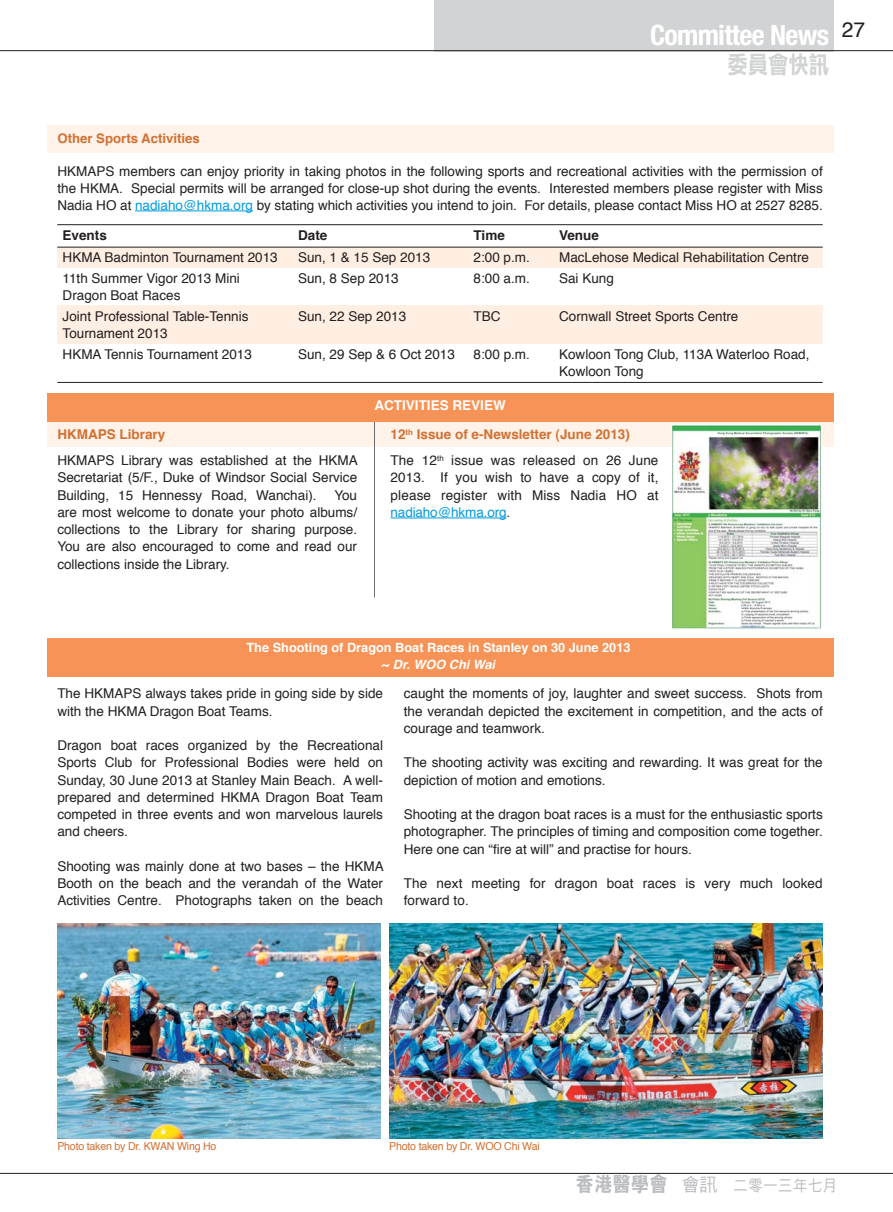
<style>
.page{position:relative;width:893px;height:1212px;background:#fff}
.page>*{position:absolute;margin:0;border:0;box-sizing:border-box;transform-origin:0 0}
.t1{font:700 condensed 28.05px "Helvetica Neue";letter-spacing:-.025em;color:#fff}
.t2{font:24px "DF Li Hei Bd HK BF";color:#d1d3d4;scale:.85 1}
.t3{font:21px "Helvetica";color:#231f20}
.t4{font:15.75px "DF Hei Md HK BF";letter-spacing:.05em;color:#bbbdc0;scale:.9 1}
.t5{font:13.5px/17.2px "Helvetica";color:#231f20;text-align:justify}
.t6{font:700 13.5px "Helvetica";color:#d27032}
.t7{font:700 13.5px "Helvetica";color:#231f20}
.t8{font:700 13.5px "Helvetica";color:#fff}
.t9{font:700 13.2px "Helvetica";color:#d27032}
.t10{font:700 12.75px/16.5px "Helvetica";color:#fff;text-align:center}
.t11{font:10.95px "Helvetica";letter-spacing:-.02em;color:#d27032}
.s1{color:#009bdf}
.s2{font-style:italic}
.s3{font-family:"DF Hei XB HK BF";font-size:19.5px}
.s4{font-size:18px}
.s5{font-size:15px}
</style>
<div class="page">
<div style="left:47px;top:125px;width:786px;height:28px;background:#fff2e8"></div>
<div style="left:57px;top:247px;width:766px;height:20px;background:#ffefe3"></div>
<div style="left:57px;top:305px;width:766px;height:39px;background:#ffefe3"></div>
<div style="left:47px;top:421px;width:786px;height:26px;background:#fff2e8"></div>
<img style="left:389px;top:923px;width:434px;height:215px">
<img style="left:57px;top:923px;width:323px;height:215px">
<hr style="left:135px;top:211px;width:118px;height:1px;background:#009bdf">
<hr style="left:391px;top:518px;width:115px;height:1px;background:#009bdf">
<img style="left:672px;top:425px;width:150px;height:205px">
<div style="left:434px;top:0;width:399px;height:51px;background:#d1d3d4"></div>
<hr style="left:0;top:50px;width:893px;height:1px;background:#231f20">
<hr style="left:0;top:1173px;width:893px;height:1px;background:#231f20">
<hr style="left:374px;top:421px;width:1px;height:176px;background:#6d6e70">
<hr style="left:57px;top:247px;width:766px;height:1px;background:#231f20">
<hr style="left:57px;top:224px;width:766px;height:1px;background:#231f20">
<hr style="left:57px;top:382px;width:766px;height:1px;background:#231f20">
<div style="left:47px;top:393px;width:786px;height:28px;background:#f79356"></div>
<div style="left:47px;top:637px;width:786px;height:39px;background:#f79356"></div>
<h1 class="t1" style="left:650px;top:25px;width:181px">Committee News</h1>
<h2 class="t2" style="left:727px;top:52px;width:122px">委員會快訊</h2>
<h3 class="t3" style="left:842px;top:21px;width:25px">27</h3>
<p class="t9" style="left:57px;top:133px;width:144px">Other Sports Activities</p>
<p class="t5" style="left:57px;top:164px;width:767px">HKMAPS members can enjoy priority in taking photos in the following sports and recreational activities with the permission of the HKMA. Special permits will be arranged for close-up shot during the events. Interested members please register with Miss Nadia HO at <span class="s1">nadiaho@hkma.org</span> by stating which activities you intend to join. For details, please contact Miss HO at 2527 8285.</p>
<p class="t7" style="left:63px;top:230px;width:46px">Events</p>
<p class="t7" style="left:298px;top:230px;width:31px">Date</p>
<p class="t7" style="left:474px;top:230px;width:33px">Time</p>
<p class="t7" style="left:559px;top:230px;width:41px">Venue</p>
<p class="t5" style="left:63px;top:249px;width:217px">HKMA Badminton Tournament 2013</p>
<p class="t5" style="left:298px;top:249px;width:134px">Sun, 1 &amp; 15 Sep 2013</p>
<p class="t5" style="left:474px;top:249px;width:58px">2:00 p.m.</p>
<p class="t5" style="left:559px;top:249px;width:251px">MacLehose Medical Rehabilitation Centre</p>
<p class="t5" style="left:63px;top:270px;width:179px">11th Summer Vigor 2013 Mini</p>
<p class="t5" style="left:298px;top:270px;width:102px">Sun, 8 Sep 2013</p>
<p class="t5" style="left:474px;top:270px;width:58px">8:00 a.m.</p>
<p class="t5" style="left:559px;top:270px;width:56px">Sai Kung</p>
<p class="t5" style="left:63px;top:285px;width:187px;line-height:21.1px">Dragon Boat Races<br>Joint Professional Table-Tennis</p>
<p class="t5" style="left:298px;top:309px;width:110px">Sun, 22 Sep 2013</p>
<p class="t5" style="left:474px;top:309px;width:28px">TBC</p>
<p class="t5" style="left:559px;top:309px;width:181px">Cornwall Street Sports Centre</p>
<p class="t5" style="left:63px;top:324px;width:191px;line-height:21.1px">Tournament 2013<br>HKMA Tennis Tournament 2013</p>
<p class="t6" style="left:57px;top:429px;width:110px">HKMAPS Library</p>
<p class="t5" style="left:298px;top:347px;width:158px">Sun, 29 Sep &amp; 6 Oct 2013</p>
<p class="t5" style="left:474px;top:347px;width:58px">8:00 p.m.</p>
<p class="t5" style="left:559px;top:347px;width:252px">Kowloon Tong Club, 113A Waterloo Road,<br>Kowloon Tong</p>
<p class="t8" style="left:374px;top:400px;width:133px">ACTIVITIES REVIEW</p>
<p class="t6" style="left:391px;top:429px;width:241px">12<sup>th</sup> Issue of e-Newsletter (June 2013)</p>
<p class="t5" style="left:57px;top:453px;width:302px">HKMAPS Library was established at the HKMA Secretariat (5/F., Duke of Windsor Social Service Building, 15 Hennessy Road, Wanchai).</p>
<p class="t5" style="left:57px;top:487px;width:301px;text-indent:277px">You are most welcome to donate your photo albums/ collections to the Library for sharing purpose.<br>You are also encouraged to come and read our collections inside the Library.</p>
<p class="t5" style="left:391px;top:453px;width:269px">The 12<sup>th</sup> issue was released on 26 June 2013. If you wish to have a copy of it, please register with Miss Nadia HO at <span class="s1">nadiaho@hkma.org</span>.</p>
<p class="t10" style="left:246px;top:641px;width:386px">The Shooting of Dragon Boat Races in Stanley on 30 June 2013 ~ <span class="s2">Dr. WOO Chi Wai</span></p>
<p class="t5" style="left:57px;top:686px;width:327px">The HKMAPS always takes pride in going side by side with the HKMA Dragon Boat Teams.</p>
<p class="t5" style="left:57px;top:738px;width:327px">Dragon boat races organized by the Recreational Sports Club for Professional Bodies were held on Sunday, 30 June 2013 at Stanley Main Beach. A well&shy;prepared and determined HKMA Dragon Boat Team competed in three events and won marvelous laurels and cheers.</p>
<p class="t5" style="left:57px;top:859px;width:328px">Shooting was mainly done at two bases – the HKMA Booth on the beach and the verandah of the Water Activities Centre. Photographs taken on the beach</p>
<p class="t5" style="left:404px;top:686px;width:421px">caught the moments of joy, laughter and sweet success. Shots from the verandah depicted the excitement in competition, and the acts of courage and teamwork.</p>
<p class="t5" style="left:404px;top:755px;width:420px">The shooting activity was exciting and rewarding. It was great for the depiction of motion and emotions.</p>
<p class="t5" style="left:404px;top:807px;width:421px">Shooting at the dragon boat races is a must for the enthusiastic sports photographer. The principles of timing and composition come together.<br>Here one can “fire at will” and practise for hours.</p>
<p class="t5" style="left:404px;top:876px;width:420px">The next meeting for dragon boat races is very much looked forward to.</p>
<p class="t11" style="left:57px;top:1141px;width:161px">Photo taken by Dr. KWAN Wing Ho</p>
<p class="t11" style="left:389px;top:1141px;width:152px">Photo taken by Dr. WOO Chi Wai</p>
<p class="t4" style="left:576px;top:1178px;width:291px"><span class="s3">香港醫學會</span> <span class="s4">會訊</span><span class="s5">　</span> 二零一三年七月</p>
</div>
